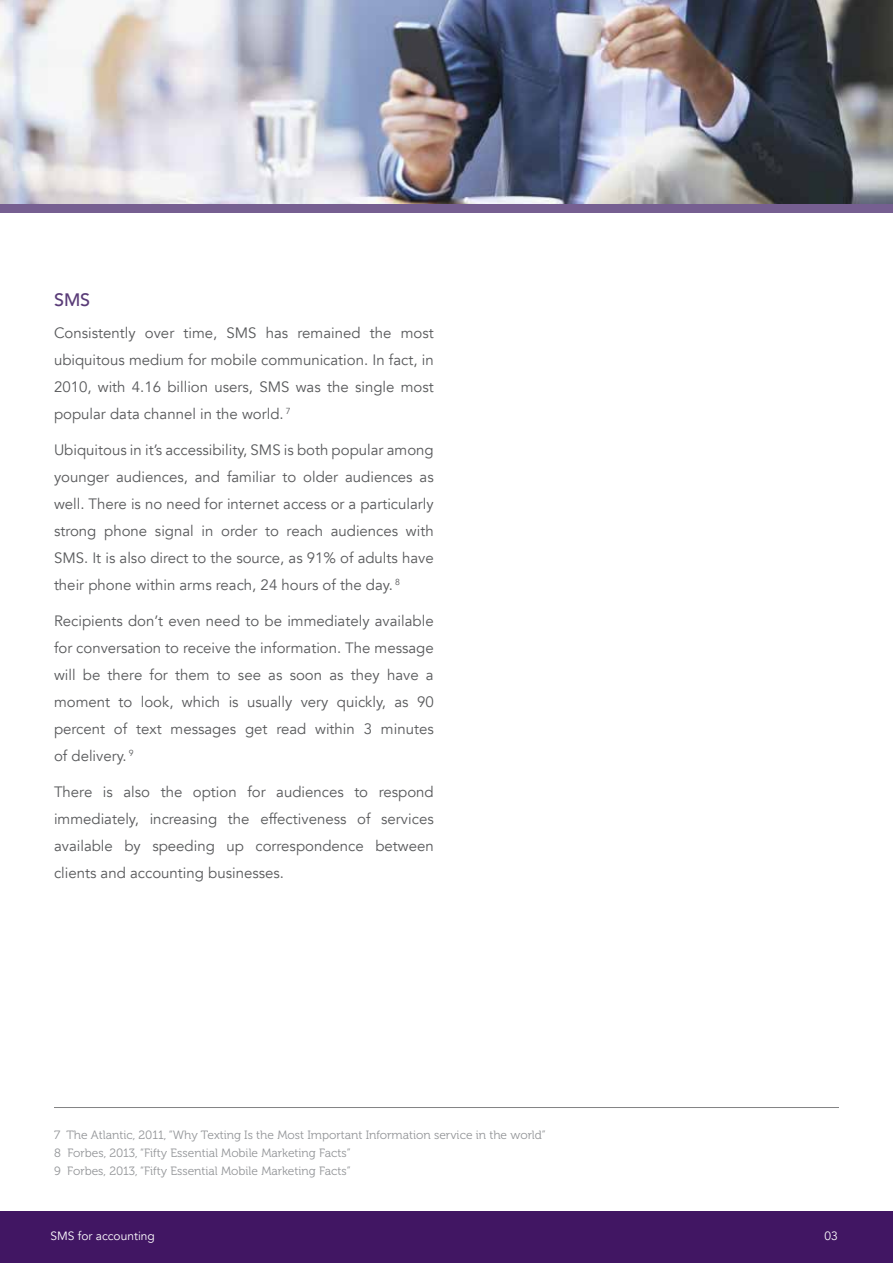
<style>
.page{position:relative;width:893px;height:1263px;background:#fff}
.page>*{position:absolute;margin:0;border:0;box-sizing:border-box;transform-origin:0 0}
.t1{font:500 18px "Avenir";color:#5a3c78}
.t2{font:15px/27px "Avenir";color:#58595b;text-align:justify}
.t3{font:12px/18px "Museo 300";color:#939598}
.t4{font:12px "Avenir";color:#fff}
</style>
<div class="page">
<div style="left:0;top:1212px;width:893px;height:51px;background:#411663"></div>
<img style="left:0;top:0;width:893px;height:204px">
<div style="left:0;top:204px;width:893px;height:9px;background:#765f91"></div>
<hr style="left:54px;top:1107px;width:785px;height:1px;background:#838384">
<p class="t1" style="left:54px;top:284px;width:38px">SMS</p>
<p class="t2" style="left:54px;top:319px;width:381px">Consistently over time, SMS has remained the most ubiquitous medium for mobile communication. In fact, in 2010, with 4.16 billion users, SMS was the single most popular data channel in the world. <sup>7</sup></p>
<p class="t2" style="left:54px;top:436px;width:381px">Ubiquitous in it’s accessibility, SMS is both popular among younger audiences, and familiar to older audiences as well. There is no need for internet access or a particularly strong phone signal in order to reach audiences with SMS. It is also direct to the source, as 91% of adults have their phone within arms reach, 24 hours of the day. <sup>8</sup></p>
<p class="t2" style="left:54px;top:607px;width:381px">Recipients don’t even need to be immediately available for conversation to receive the information. The message will be there for them to see as soon as they have a moment to look, which is usually very quickly, as 90 percent of text messages get read within 3 minutes of delivery. <sup>9</sup></p>
<p class="t2" style="left:54px;top:778px;width:381px">There is also the option for audiences to respond immediately, increasing the effectiveness of services available by speeding up correspondence between clients and accounting businesses.</p>
<p class="t3" style="left:54px;top:1126px;width:493px">7 The Atlantic, 2011, “Why Texting Is the Most Important Information service in the world”<br>8 Forbes, 2013, “Fifty Essential Mobile Marketing Facts”<br>9 Forbes, 2013, “Fifty Essential Mobile Marketing Facts”</p>
<p class="t4" style="left:50px;top:1229px;width:106px">SMS for accounting</p>
<p class="t4" style="left:824px;top:1229px;width:15px">03</p>
</div>
